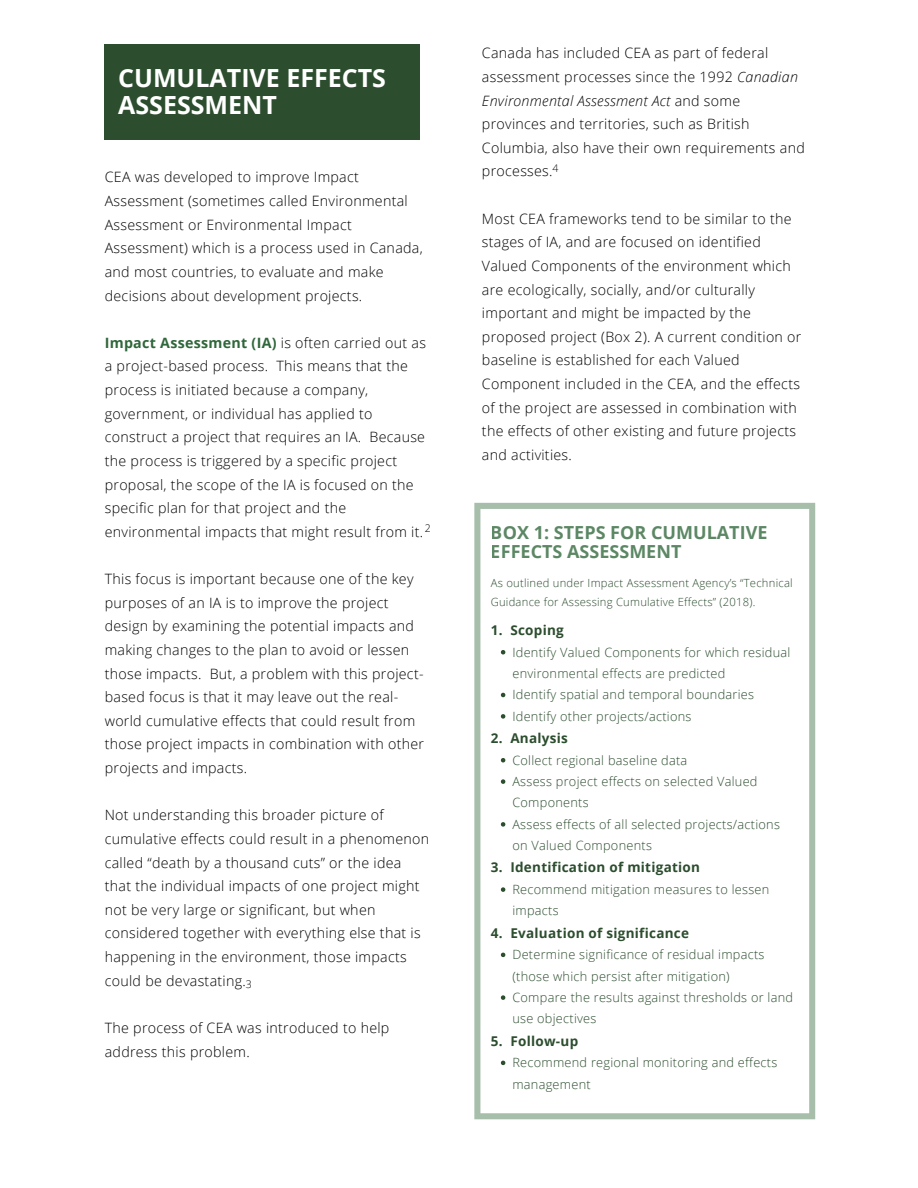
<style>
.page{position:relative;width:918px;height:1188px;background:#fff}
.page>*{position:absolute;margin:0;border:0;box-sizing:border-box;transform-origin:0 0}
.t1{font:700 25.05px/27px "Open Sans";color:#fff}
.t2{font:700 18px/19.2px "Open Sans";color:#2f673a}
.t3{font:300 14.25px/23.7px "Open Sans";letter-spacing:.02em;color:#000}
.t4{font:700 13.5px "Open Sans";letter-spacing:.02em;color:#2c4d2e}
.t5{font:300 12.75px/21.3px "Open Sans";letter-spacing:.02em;color:#2c4d2e}
.t6{font:300 11.25px/18.8px "Open Sans";letter-spacing:.02em;color:#2c4d2e}
.t7{font:300 10.5px "Open Sans";color:#000}
.s1{font-weight:700;color:#2f673a}
.s2{font-style:italic}
</style>
<div class="page">
<div style="left:105px;top:44px;width:315px;height:95px;background:#2c4d2e"></div>
<svg style="left:474px;top:503px;width:341px;height:616px"></svg>
<svg style="left:501px;top:650px;width:4px;height:4px"></svg>
<svg style="left:501px;top:693px;width:4px;height:4px"></svg>
<svg style="left:501px;top:714px;width:4px;height:5px"></svg>
<svg style="left:501px;top:758px;width:4px;height:4px"></svg>
<svg style="left:501px;top:779px;width:4px;height:5px"></svg>
<svg style="left:501px;top:822px;width:4px;height:5px"></svg>
<svg style="left:501px;top:887px;width:4px;height:5px"></svg>
<svg style="left:501px;top:953px;width:4px;height:4px"></svg>
<svg style="left:501px;top:995px;width:4px;height:5px"></svg>
<svg style="left:501px;top:1061px;width:4px;height:4px"></svg>
<h1 class="t1" style="left:118px;top:64px;width:269px">CUMULATIVE EFFECTS<br>ASSESSMENT</h1>
<p class="t3" style="left:105px;top:165px;width:320px">CEA was developed to improve Impact Assessment (sometimes called Environmental Assessment or Environmental Impact Assessment) which is a process used in Canada, and most countries, to evaluate and make decisions about development projects.</p>
<p class="t3" style="left:105px;top:330px;width:323px"><span class="s1">Impact Assessment (IA)</span> is often carried out as a project-based process. This means that the process is initiated because a company, government, or individual has applied to construct a project that requires an IA. Because the process is triggered by a specific project proposal, the scope of the IA is focused on the specific plan for that project and the environmental impacts that might result from it.</p>
<p class="t3" style="left:105px;top:567px;width:321px">This focus is important because one of the key purposes of an IA is to improve the project design by examining the potential impacts and making changes to the plan to avoid or lessen those impacts. But, a problem with this project&shy;based focus is that it may leave out the real&shy;world cumulative effects that could result from those project impacts in combination with other projects and impacts.</p>
<p class="t3" style="left:105px;top:803px;width:326px">Not understanding this broader picture of cumulative effects could result in a phenomenon called “death by a thousand cuts” or the idea that the individual impacts of one project might not be very large or significant, but when considered together with everything else that is happening in the environment, those impacts could be devastating.</p>
<p class="t3" style="left:105px;top:1016px;width:286px">The process of CEA was introduced to help address this problem.</p>
<p class="t7" style="left:425px;top:521px;width:7px">2</p>
<p class="t7" style="left:246px;top:977px;width:7px">3</p>
<p class="t3" style="left:482px;top:41px;width:324px">Canada has included CEA as part of federal assessment processes since the 1992 <span class="s2">Canadian Environmental Assessment Act</span> and some provinces and territories, such as British Columbia, also have their own requirements and processes.</p>
<p class="t3" style="left:482px;top:206px;width:321px">Most CEA frameworks tend to be similar to the stages of IA, and are focused on identified Valued Components of the environment which are ecologically, socially, and/or culturally important and might be impacted by the proposed project (Box 2). A current condition or baseline is established for each Valued Component included in the CEA, and the effects of the project are assessed in combination with the effects of other existing and future projects and activities.</p>
<p class="t7" style="left:552px;top:161px;width:7px">4</p>
<p class="t2" style="left:491px;top:522px;width:278px">BOX 1: STEPS FOR CUMULATIVE<br>EFFECTS ASSESSMENT</p>
<p class="t6" style="left:491px;top:574px;width:303px">As outlined under Impact Assessment Agency’s “Technical<br>Guidance for Assessing Cumulative Effects” (2018).</p>
<p class="t4" style="left:491px;top:621px;width:75px">1. Scoping</p>
<p class="t5" style="left:512px;top:641px;width:279px">Identify Valued Components for which residual environmental effects are predicted<br>Identify spatial and temporal boundaries Identify other projects/actions</p>
<p class="t5" style="left:512px;top:749px;width:269px">Collect regional baseline data<br>Assess project effects on selected Valued<br>Components<br>Assess effects of all selected projects/actions on Valued Components</p>
<p class="t5" style="left:512px;top:879px;width:258px">Recommend mitigation measures to lessen impacts</p>
<p class="t5" style="left:512px;top:944px;width:282px">Determine significance of residual impacts (those which persist after mitigation)<br>Compare the results against thresholds or land use objectives</p>
<p class="t5" style="left:512px;top:1052px;width:266px">Recommend regional monitoring and effects management</p>
<p class="t4" style="left:491px;top:729px;width:79px">2. Analysis</p>
<p class="t4" style="left:491px;top:858px;width:211px">3. Identification of mitigation</p>
<p class="t4" style="left:491px;top:923px;width:200px">4. Evaluation of significance</p>
<p class="t4" style="left:491px;top:1031px;width:89px">5. Follow-up</p>
</div>
